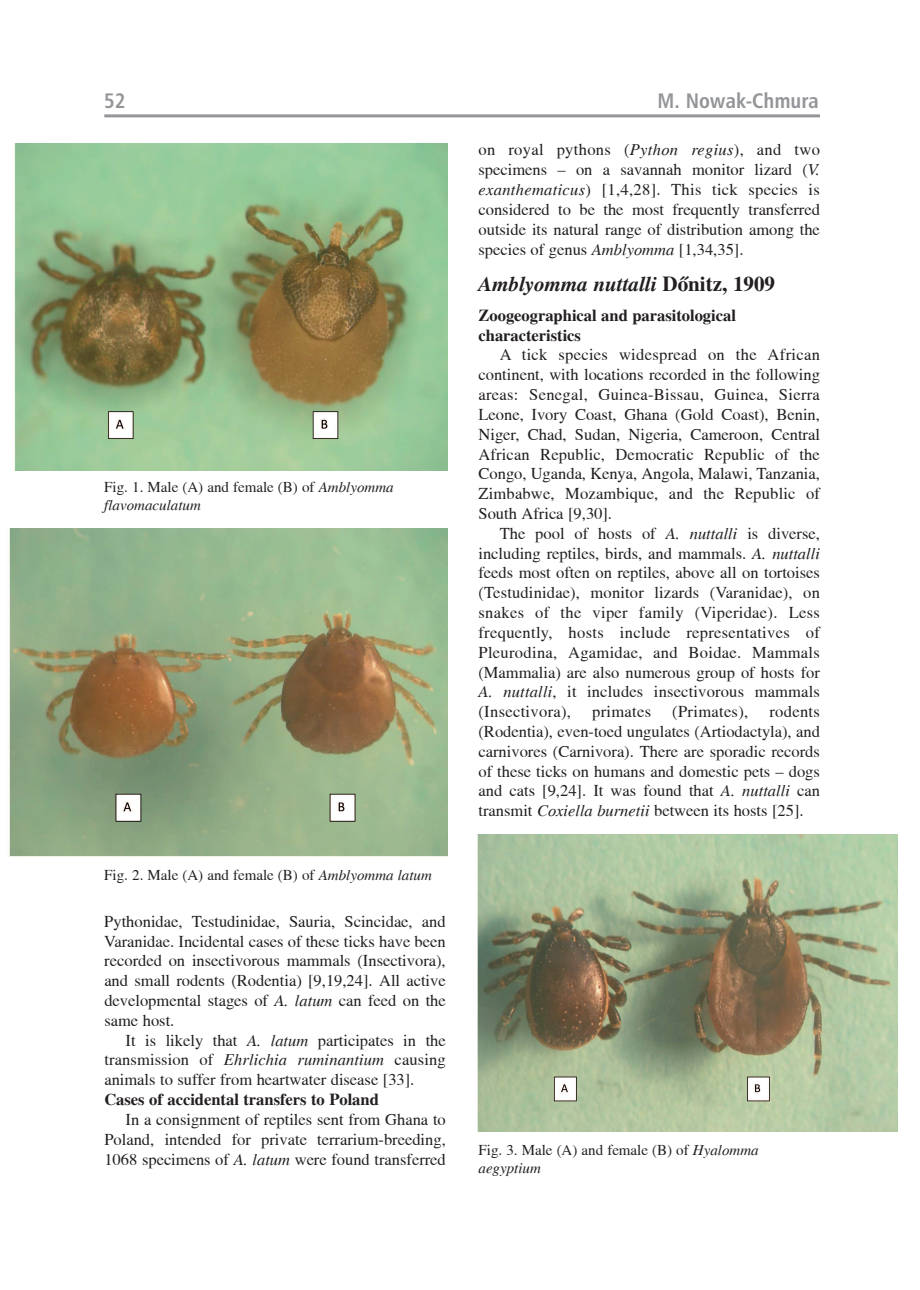
<style>
.page{position:relative;width:920px;height:1290px;background:#fff}
.page>*{position:absolute;margin:0;border:0;box-sizing:border-box;transform-origin:0 0}
.t1{font:italic 700 21px "Toronto";color:#231f20}
.t2{font:21px "Humnst 777 Cn PL Bold A";color:#939598}
.t3{font:16.5px/19.8px "Toronto";color:#231f20;text-align:justify}
.t4{font:700 16.5px/19.8px "Toronto";color:#231f20}
.t5{font:16.5px "Toronto";letter-spacing:.02em;color:#231f20}
.t6{font:15px/18px "Toronto";color:#231f20}
.s1{font-style:italic}
.s2{font-style:normal}
</style>
<div class="page">
<hr style="left:104px;top:114px;width:716px;height:3px;background:#939598">
<img style="left:14px;top:143px;width:433px;height:328px">
<img style="left:9px;top:528px;width:438px;height:329px">
<img style="left:477px;top:834px;width:421px;height:298px">
<p class="t2" style="left:104px;top:88px;width:23px">52</p>
<p class="t2" style="left:657px;top:88px;width:163px">M. Nowak-Chmura</p>
<p class="t6" style="left:104px;top:478px;width:291px">Fig. 1. Male (A) and female (B) of <span class="s1">Amblyomma flavomaculatum</span></p>
<p class="t6" style="left:104px;top:866px;width:329px">Fig. 2. Male (A) and female (B) of <span class="s1">Amblyomma latum</span></p>
<p class="t3" style="left:104px;top:911px;width:343px">Pythonidae, Testudinidae, Sauria, Scincidae, and Varanidae. Incidental cases of these ticks have been recorded on insectivorous mammals (Insectivora), and small rodents (Rodentia) [9,19,24]. All active developmental stages of <span class="s1">A. latum</span> can feed on the same host.</p>
<p class="t3" style="left:104px;top:1030px;width:343px;text-indent:21px">It is likely that <span class="s1">A. latum</span> participates in the transmission of <span class="s1">Ehrlichia ruminantium</span> causing animals to suffer from heartwater disease [33].</p>
<p class="t4" style="left:104px;top:1089px;width:276px">Cases of accidental transfers to Poland</p>
<p class="t3" style="left:104px;top:1109px;width:343px;text-indent:21px">In a consignment of reptiles sent from Ghana to Poland, intended for private terrarium-breeding, 1068 specimens of <span class="s1">A. latum</span> were found transferred</p>
<p class="t3" style="left:478px;top:140px;width:343px">on royal pythons (<span class="s1">Python regius</span>), and two specimens – on a savannah monitor lizard (<span class="s1">V. exanthematicus</span>) [1,4,28]. This tick species is considered to be the most frequently transferred outside its natural range of distribution among the species of genus <span class="s1">Amblyomma</span> [1,34,35].</p>
<p class="t1" style="left:478px;top:271px;width:298px">Amblyomma nuttalli <span class="s2">Dőnitz, 1909</span></p>
<p class="t4" style="left:478px;top:305px;width:259px">Zoogeographical and parasitological characteristics</p>
<p class="t3" style="left:478px;top:345px;width:343px;text-indent:21px">A tick species widespread on the African continent, with locations recorded in the following areas: Senegal, Guinea-Bissau, Guinea, Sierra Leone, Ivory Coast, Ghana (Gold Coast), Benin, Niger, Chad, Sudan, Nigeria, Cameroon, Central African Republic, Democratic Republic of the Congo, Uganda, Kenya, Angola, Malawi, Tanzania, Zimbabwe, Mozambique, and the Republic of South Africa [9,30].</p>
<p class="t3" style="left:478px;top:523px;width:343px;text-indent:21px">The pool of hosts of <span class="s1">A. nuttalli</span> is diverse, including reptiles, birds, and mammals. <span class="s1">A. nuttalli </span>feeds most often on reptiles, above all on tortoises (Testudinidae), monitor lizards (Varanidae), on snakes of the viper family (Viperidae). Less frequently, hosts include representatives of Pleurodina, Agamidae, and Boidae. Mammals (Mammalia) are also numerous group of hosts for <span class="s1">A. nuttalli</span>, it includes insectivorous mammals (Insectivora),</p>
<p class="t3" style="left:478px;top:702px;width:343px;text-indent:291px">rodents (Rodentia), even-toed ungulates (Artiodactyla), and carnivores (Carnivora). There are sporadic records of these ticks on humans and domestic pets – dogs and cats [9,24]. It was found that <span class="s1">A. nuttalli</span> can transmit <span class="s1">Coxiella burnetii</span> between its hosts [25].</p>
<p class="t5" style="left:592px;top:702px;width:61px">primates</p>
<p class="t5" style="left:672px;top:702px;width:78px">(Primates),</p>
<p class="t6" style="left:478px;top:1141px;width:282px">Fig. 3. Male (A) and female (B) of <span class="s1">Hyalomma aegyptium</span></p>
</div>
